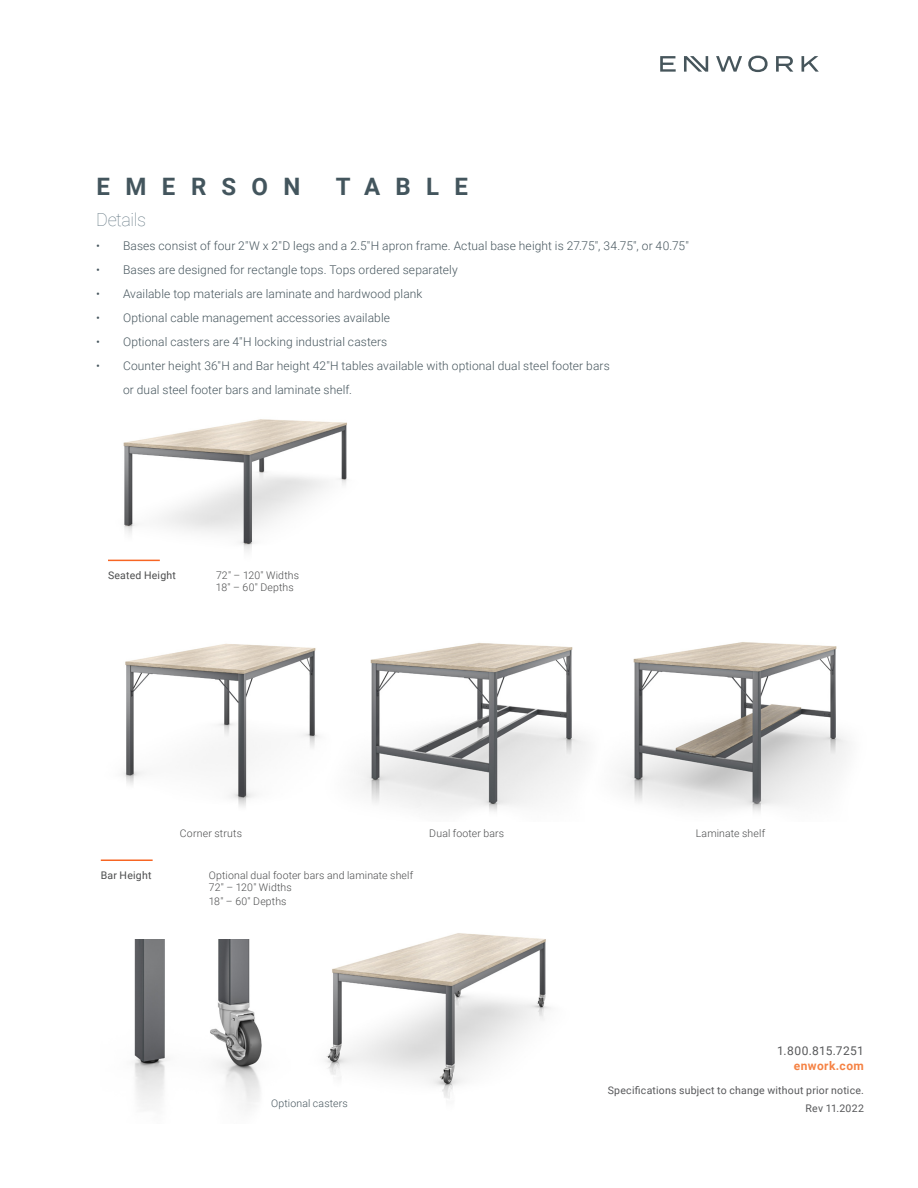
<style>
.page{position:relative;width:918px;height:1188px;background:#fff}
.page>*{position:absolute;margin:0;border:0;box-sizing:border-box;transform-origin:0 0}
.t1{font:700 24px "Roboto";letter-spacing:.64em;color:#43555d}
.t2{font:100 18px "Roboto";letter-spacing:-.025em;color:#667a85}
.t3{font:300 12px/24px "Roboto";letter-spacing:.01em;color:#46555d}
.t4{font:12px/15px "Roboto";letter-spacing:.025em;color:#57585a;text-align:right}
.t5{font:300 10.5px "Roboto";letter-spacing:.015em;color:#4b4c4d}
.t6{font:10.5px "Roboto";letter-spacing:.02em;color:#57585a}
.t7{font:10.5px "Roboto";letter-spacing:.025em;color:#4b4c4d}
.t8{font:300 10.5px "Roboto";letter-spacing:.015em;color:#46555d}
.s1{font-weight:700;color:#f58345}
</style>
<div class="page">
<svg style="left:716px;top:56px;width:26px;height:16px"></svg>
<svg style="left:748px;top:56px;width:20px;height:16px"></svg>
<svg style="left:776px;top:56px;width:17px;height:16px"></svg>
<svg style="left:802px;top:56px;width:17px;height:16px"></svg>
<svg style="left:660px;top:56px;width:16px;height:16px"></svg>
<svg style="left:684px;top:56px;width:24px;height:16px"></svg>
<img style="left:325px;top:933px;width:226px;height:166px">
<img style="left:123px;top:643px;width:186px;height:164px">
<hr style="left:101px;top:860px;width:52px;height:1px;background:#f76523">
<img style="left:108px;top:419px;width:239px;height:143px">
<hr style="left:108px;top:560px;width:52px;height:1px;background:#f76523">
<img style="left:309px;top:643px;width:263px;height:169px">
<img style="left:572px;top:642px;width:277px;height:170px">
<img style="left:134px;top:939px;width:128px;height:170px">
<p class="t1" style="left:96px;top:170px;width:205px">EMERSON</p>
<p class="t1" style="left:336px;top:170px;width:134px">TABLE</p>
<p class="t2" style="left:96px;top:207px;width:52px">Details</p>
<p class="t3" style="left:96px;top:233px;width:594px">• Bases consist of four 2"W x 2"D legs and a 2.5"H apron frame. Actual base height is 27.75", 34.75", or 40.75"</p>
<p class="t3" style="left:96px;top:257px;width:363px">• Bases are designed for rectangle tops. Tops ordered separately</p>
<p class="t3" style="left:96px;top:281px;width:328px">• Available top materials are laminate and hardwood plank</p>
<p class="t3" style="left:96px;top:305px;width:296px">• Optional cable management accessories available</p>
<p class="t3" style="left:96px;top:329px;width:293px">• Optional casters are 4"H locking industrial casters</p>
<p class="t3" style="left:123px;top:353px;width:488px;text-indent:-27px">• Counter height 36"H and Bar height 42"H tables available with optional dual steel footer bars or dual steel footer bars and laminate shelf.</p>
<p class="t7" style="left:108px;top:568px;width:70px">Seated Height</p>
<p class="t5" style="left:216px;top:568px;width:85px">72" – 120" Widths</p>
<p class="t5" style="left:216px;top:580px;width:79px">18" – 60" Depths</p>
<p class="t5" style="left:180px;top:826px;width:64px">Corner struts</p>
<p class="t5" style="left:429px;top:826px;width:76px">Dual footer bars</p>
<p class="t5" style="left:696px;top:826px;width:71px">Laminate shelf</p>
<p class="t7" style="left:101px;top:868px;width:52px">Bar Height</p>
<p class="t5" style="left:209px;top:868px;width:206px">Optional dual footer bars and laminate shelf</p>
<p class="t5" style="left:209px;top:880px;width:85px">72" – 120" Widths</p>
<p class="t5" style="left:209px;top:894px;width:79px">18" – 60" Depths</p>
<p class="t8" style="left:271px;top:1096px;width:78px">Optional casters</p>
<p class="t4" style="left:777px;top:1043px;width:88px">1.800.815.7251 <span class="s1">enwork.com</span></p>
<p class="t6" style="left:608px;top:1083px;width:258px">Specifications subject to change without prior notice.</p>
<p class="t6" style="left:806px;top:1101px;width:60px">Rev 11.2022</p>
</div>
